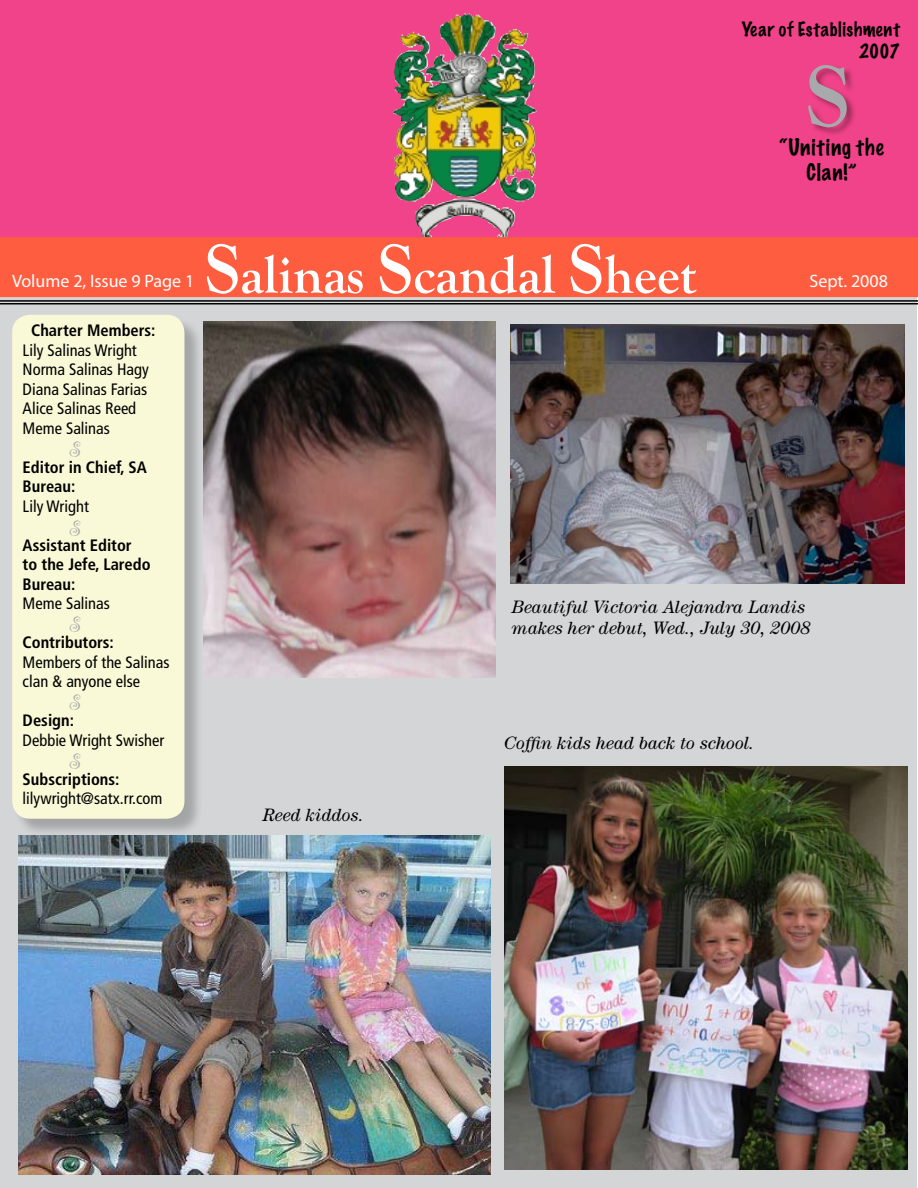
<style>
.page{position:relative;width:918px;height:1188px;background:#fff}
.page>*{position:absolute;margin:0;border:0;box-sizing:border-box;transform-origin:0 0}
.t1{font:700 90px "Goudy Old Style T";color:#a7a9ac}
.t2{font:700 54px "Goudy Old Style T";color:#fff}
.t3{font:100 21px/25.2px "Marker Felt";letter-spacing:.045em;color:#000;text-align:center}
.t4{font:21px "Party Let Plain";color:#a3a5a8}
.t5{font:italic 18px/21.6px "Century";color:#000}
.t6{font:18px "Myriad Pro";color:#fff}
.t7{font:100 18px/21.6px "Marker Felt";letter-spacing:.035em;color:#000;text-align:right}
.t8{font:condensed 16.5px/19.5px "Frutiger";color:#000}
.t9{font:700 condensed 16.5px/19.5px "Frutiger";color:#000}
.s1{font-size:72px}
</style>
<div class="page">
<div style="left:0;top:238px;width:916px;height:950px;background:#d4d5d6"></div>
<div style="left:0;top:0;width:918px;height:250px;background:#f04389"></div>
<img style="left:393px;top:13px;width:144px;height:189px">
<div style="left:0;top:237px;width:918px;height:60px;background:#ff5d40"></div>
<hr style="left:0;top:300px;width:918px;height:2px;background:#000">
<hr style="left:0;top:303px;width:918px;height:1px;background:#000">
<div style="left:807px;top:63px;width:51px;height:75px;background:#000;opacity:.35"></div>
<div style="left:14px;top:316px;width:191px;height:523px;background:#000;opacity:.23"></div>
<div style="left:12px;top:315px;width:172px;height:504px;background:#f9f8d7;border-radius:18px"></div>
<img style="left:203px;top:322px;width:292px;height:355px">
<img style="left:510px;top:324px;width:395px;height:260px">
<img style="left:18px;top:836px;width:472px;height:338px">
<img style="left:504px;top:766px;width:404px;height:404px">
<p class="t7" style="left:741px;top:19px;width:160px">Year of Establishment<br>2007</p>
<h1 class="t1" style="left:806px;top:46px;width:46px">S</h1>
<p class="t3" style="left:779px;top:136px;width:106px">“Uniting the<br>Clan!”</p>
<h2 class="t2" style="left:205px;top:245px;width:493px"><span class="s1">S</span>alinas <span class="s1">S</span>candal <span class="s1">S</span>heet</h2>
<p class="t6" style="left:12px;top:269px;width:184px">Volume 2, Issue 9 Page 1</p>
<p class="t6" style="left:809px;top:269px;width:80px">Sept. 2008</p>
<p class="t9" style="left:31px;top:321px;width:126px">Charter Members:</p>
<p class="t8" style="left:23px;top:340px;width:128px">Lily Salinas Wright<br>Norma Salinas Hagy<br>Diana Salinas Farias<br>Alice Salinas Reed<br>Meme Salinas</p>
<p class="t9" style="left:23px;top:457px;width:126px">Editor in Chief, SA<br>Bureau:</p>
<p class="t8" style="left:23px;top:496px;width:68px">Lily Wright</p>
<p class="t9" style="left:23px;top:535px;width:129px">Assistant Editor<br>to the Jefe, Laredo<br>Bureau:</p>
<p class="t8" style="left:23px;top:594px;width:89px">Meme Salinas</p>
<p class="t9" style="left:23px;top:633px;width:93px">Contributors:</p>
<p class="t8" style="left:23px;top:652px;width:148px">Members of the Salinas clan &amp; anyone else</p>
<p class="t9" style="left:23px;top:711px;width:53px">Design:</p>
<p class="t8" style="left:23px;top:730px;width:143px">Debbie Wright Swisher</p>
<p class="t9" style="left:23px;top:769px;width:98px">Subscriptions:</p>
<p class="t8" style="left:23px;top:789px;width:141px">lilywright@satx.rr.com</p>
<p class="t4" style="left:69px;top:434px;width:13px">S</p>
<p class="t4" style="left:69px;top:513px;width:13px">S</p>
<p class="t4" style="left:69px;top:609px;width:13px">S</p>
<p class="t4" style="left:69px;top:687px;width:13px">S</p>
<p class="t4" style="left:69px;top:746px;width:13px">S</p>
<p class="t5" style="left:263px;top:804px;width:103px">Reed kiddos.</p>
<p class="t5" style="left:512px;top:596px;width:300px">Beautiful Victoria Alejandra Landis makes her debut, Wed., July 30, 2008</p>
<p class="t5" style="left:504px;top:732px;width:252px">Coffin kids head back to school.</p>
</div>
